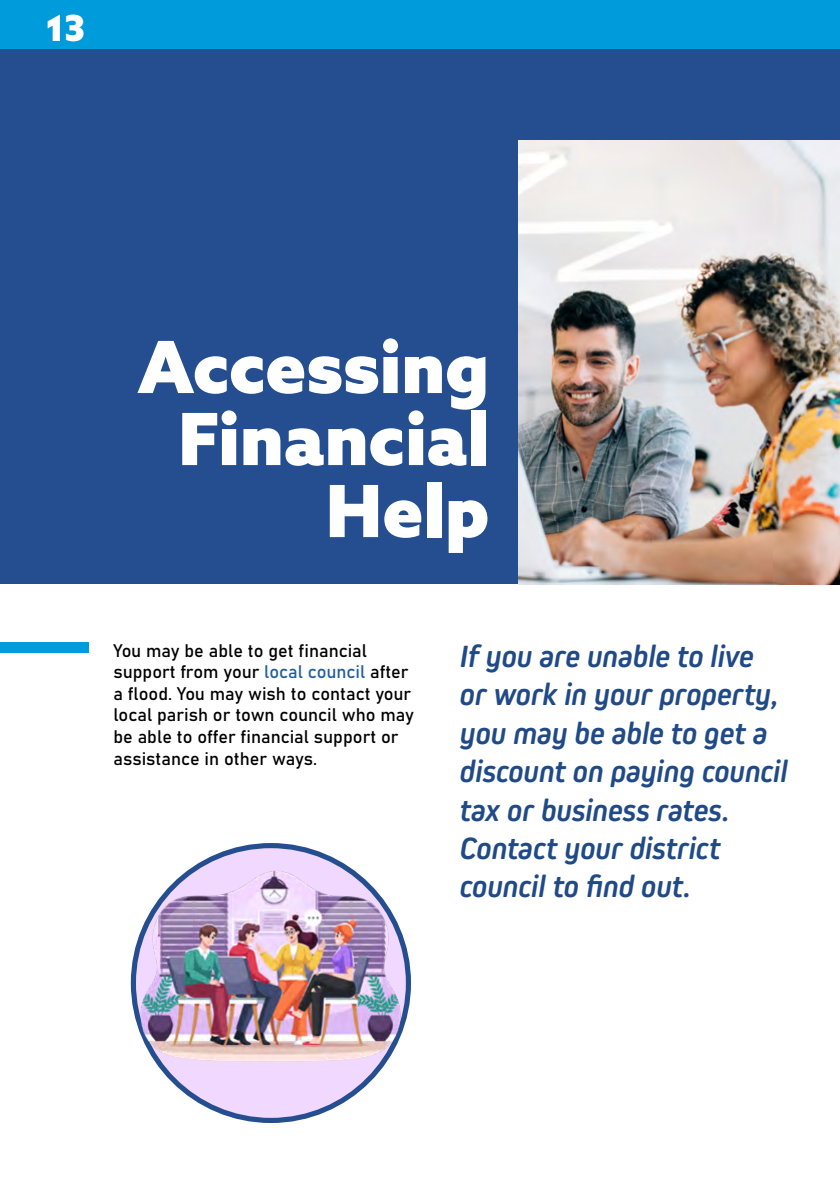
<style>
.page{position:relative;width:840px;height:1191px;background:#fff}
.page>*{position:absolute;margin:0;border:0;box-sizing:border-box;transform-origin:0 0}
.Header_-_Align_Right{font:900 72px/72px "Azo Sans";color:#fff;text-align:right}
.Header_-_Align_Right-2{font:900 36px "Azo Sans";color:#fff}
.Pull_Text{font:italic 700 32px/38.4px "Kiro";letter-spacing:-.005em;color:#204a87}
.Pull_Text-2{font:18px/21.6px "Bahnschrift";color:#000}
.s1{color:#215e9e}
</style>
<div class="page">
<div style="left:0;top:24px;width:839px;height:560px;background:#244e8f"></div>
<div style="left:0;top:642px;width:88px;height:11px;background:#009bda"></div>
<div style="left:0;top:0;width:839px;height:48px;background:#009bda"></div>
<img style="left:518px;top:141px;width:321px;height:443px">
<div style="left:136px;top:848px;width:269px;height:269px;background:#f1d8ff;border-radius:50%"></div>
<img style="left:130px;top:843px;width:281px;height:229px">
<p class="Header_-_Align_Right-2" style="left:46px;top:4px;width:41px">13</p>
<p class="Header_-_Align_Right" style="left:137px;top:329px;width:353px">Accessing</p>
<p class="Header_-_Align_Right" style="left:178px;top:401px;width:312px">Financial<br>Help</p>
<p class="Pull_Text-2" style="left:113px;top:638px;width:302px">You may be able to get financial support from your <span class="s1">local council</span> after a flood. You may wish to contact your local parish or town council who may be able to offer financial support or assistance in other ways.</p>
<p class="Pull_Text" style="left:459px;top:637px;width:329px">If you are unable to live or work in your property, you may be able to get a discount on paying council tax or business rates.<br>Contact your district council to find out.</p>
</div>
